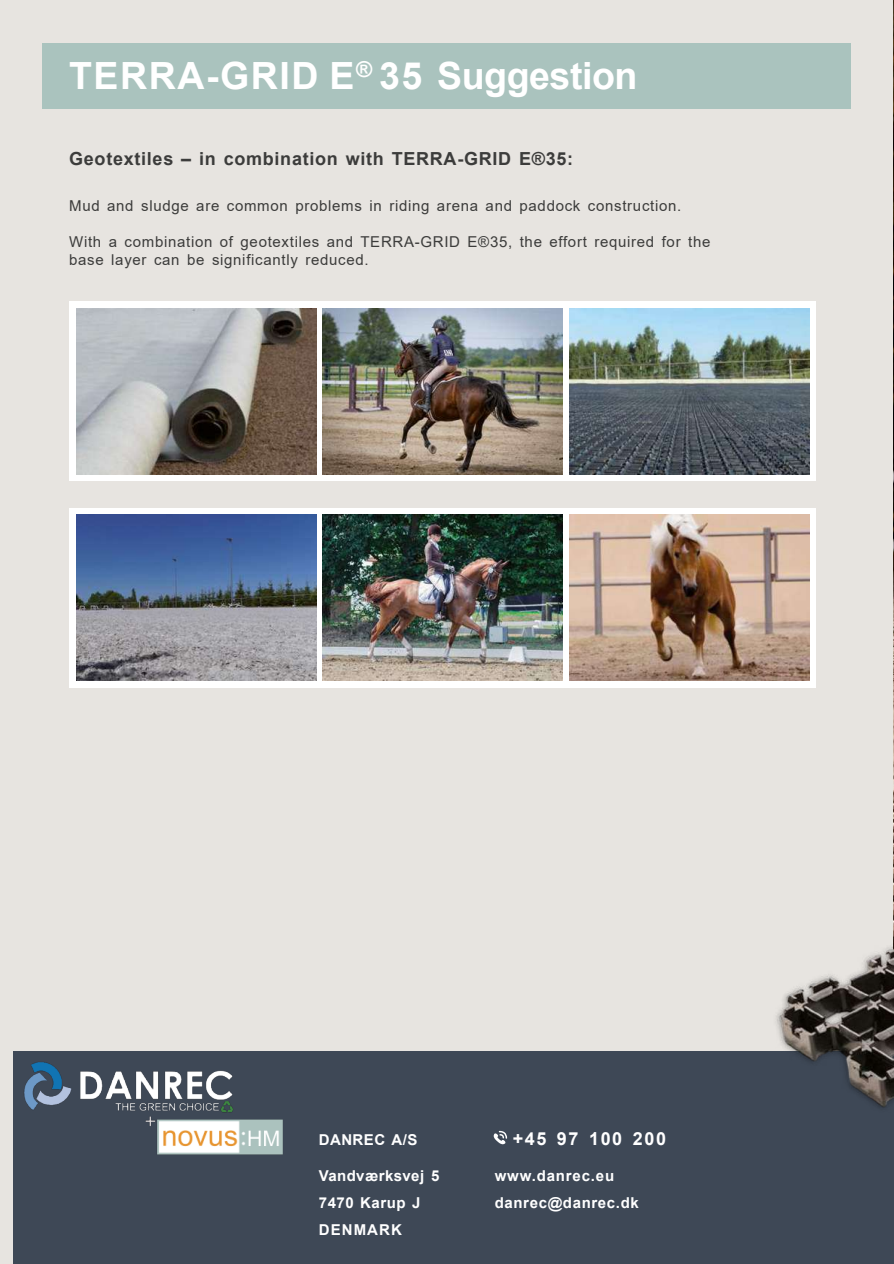
<style>
.page{position:relative;width:894px;height:1264px;background:#fff}
.page>*{position:absolute;margin:0;border:0;box-sizing:border-box;transform-origin:0 0}
.t1{font:700 37.5px "Arial";letter-spacing:-.01em;color:#fff}
.t2{font:700 18px "Arial";letter-spacing:.04em;color:#3c3c3b}
.t3{font:700 18px "Arial";letter-spacing:.09em;color:#fff}
.t4{font:15px/18px "Arial";letter-spacing:.045em;color:#3c3c3b}
.t5{font:700 15px/27px "Arial";letter-spacing:.04em;color:#fff}
</style>
<div class="page">
<div style="left:0;top:0;width:893px;height:1263px;background:#e7e4e0"></div>
<img style="left:893px;top:0;width:1px;height:1263px">
<div style="left:43px;top:43px;width:807px;height:66px;background:#aac3be"></div>
<div style="left:14px;top:1051px;width:879px;height:212px;background:#3e4856"></div>
<svg style="left:493px;top:1130px;width:14px;height:15px"></svg>
<img style="left:24px;top:1062px;width:259px;height:93px">
<div style="left:69px;top:301px;width:746px;height:180px;background:#fff"></div>
<div style="left:69px;top:508px;width:746px;height:179px;background:#fff"></div>
<img style="left:323px;top:308px;width:239px;height:166px">
<img style="left:323px;top:514px;width:239px;height:167px">
<img style="left:76px;top:308px;width:240px;height:166px">
<img style="left:76px;top:514px;width:240px;height:167px">
<img style="left:569px;top:308px;width:240px;height:166px">
<img style="left:569px;top:514px;width:240px;height:167px">
<img style="left:776px;top:946px;width:117px;height:162px">
<h1 class="t1" style="left:69px;top:62px;width:569px">TERRA-GRID E<sup>®</sup> 35 Suggestion</h1>
<p class="t2" style="left:69px;top:152px;width:505px">Geotextiles – in combination with TERRA-GRID E®35:</p>
<p class="t4" style="left:69px;top:198px;width:613px">Mud and sludge are common problems in riding arena and paddock construction.</p>
<p class="t4" style="left:69px;top:234px;width:642px">With a combination of geotextiles and TERRA-GRID E®35, the effort required for the base layer can be significantly reduced.</p>
<p class="t5" style="left:319px;top:1127px;width:100px">DANREC A/S</p>
<p class="t5" style="left:319px;top:1163px;width:122px">Vandværksvej 5<br>7470 Karup J<br>DENMARK</p>
<p class="t3" style="left:512px;top:1131px;width:155px">+45 97 100 200</p>
<p class="t5" style="left:494px;top:1163px;width:145px">www.danrec.eu danrec@danrec.dk</p>
</div>
